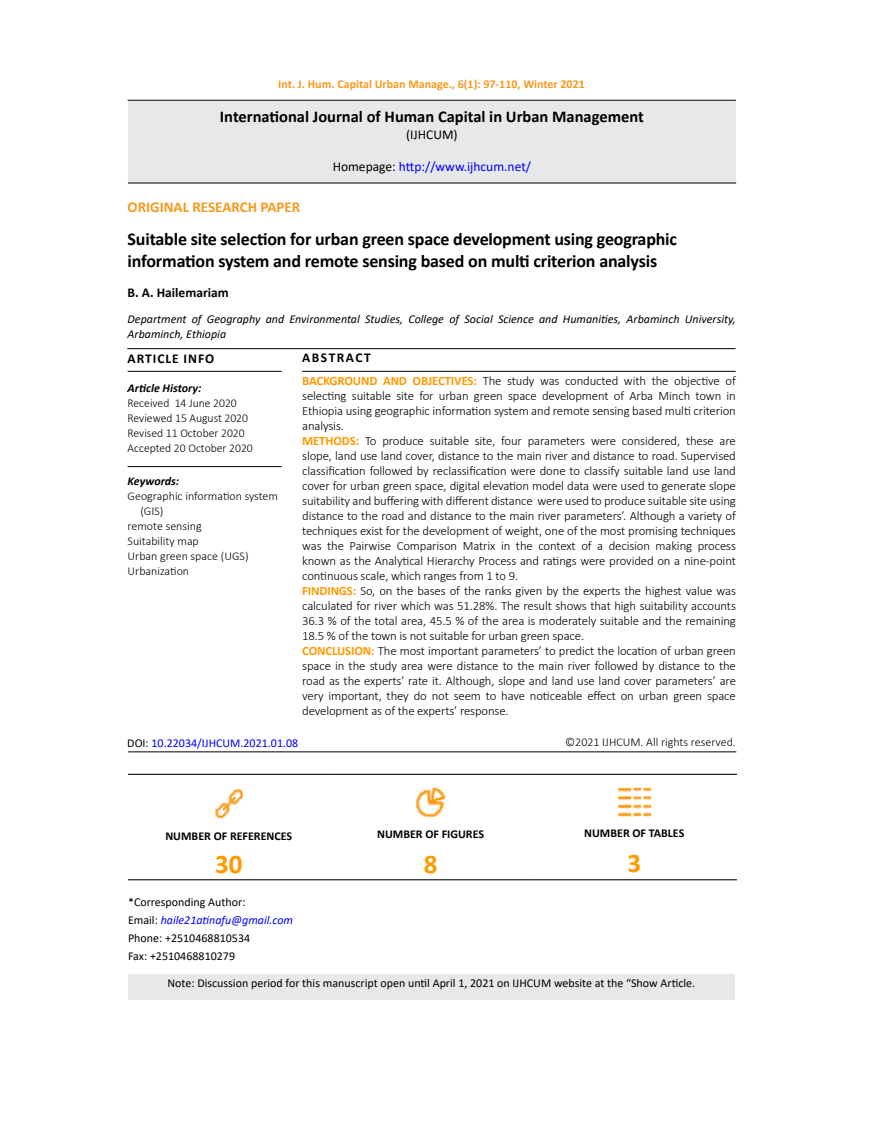
<style>
.page{position:relative;width:872px;height:1127px;background:#fff}
.page>*{position:absolute;margin:0;border:0;box-sizing:border-box;transform-origin:0 0}
.t1{font:700 27px "Calibri";color:#f90}
.t2{font:700 18px/21.6px "Calibri";letter-spacing:-.01em;color:#000}
.t3{font:700 16.5px "Calibri";color:#000}
.t4{font:700 15px "Calibri";color:#f8991d}
.t5{font:13.5px "Calibri";color:#00f}
.t6{font:700 13.5px "Calibri";color:#000}
.t7{font:700 13.5px "Calibri";letter-spacing:.07em;color:#000}
.t8{font:13.5px "Calibri";color:#000}
.t9{font:700 13.5px "Calibri";letter-spacing:.11em;color:#000}
.t10{font:300 12.75px/15px "Calibri";letter-spacing:-.01em;color:#000}
.t11{font:300 12px/15px "Calibri";color:#000}
.t12{font:12px/18px "Calibri";color:#000}
.t13{font:italic 12px/14.4px "Calibri";color:#000}
.t14{font:700 12px "Calibri";color:#f8991d}
.t15{font:700 12px "Calibri";color:#000}
.t16{font:12px "Calibri";color:#00f}
.t17{font:italic 700 12px "Calibri";color:#000}
.s1{color:#000}
.s2{font-weight:700;color:#f90}
.s3{font-style:italic;color:#00f}
</style>
<div class="page">
<hr style="left:128px;top:100px;width:608px;height:1px;background:#000">
<div style="left:128px;top:101px;width:608px;height:82px;background:#e7e8ea"></div>
<hr style="left:128px;top:371px;width:153px;height:1px;background:#000">
<hr style="left:302px;top:371px;width:433px;height:1px;background:#000">
<hr style="left:128px;top:466px;width:153px;height:1px;background:#000">
<hr style="left:127px;top:348px;width:608px;height:1px;background:#000">
<hr style="left:128px;top:751px;width:608px;height:1px;background:#000">
<hr style="left:128px;top:183px;width:608px;height:1px;background:#000">
<hr style="left:128px;top:774px;width:201px;height:1px;background:#000">
<hr style="left:329px;top:774px;width:203px;height:1px;background:#000">
<hr style="left:532px;top:774px;width:205px;height:1px;background:#000">
<hr style="left:128px;top:879px;width:201px;height:1px;background:#000">
<hr style="left:329px;top:879px;width:203px;height:1px;background:#000">
<hr style="left:532px;top:879px;width:205px;height:1px;background:#000">
<img style="left:215px;top:789px;width:28px;height:30px">
<img style="left:416px;top:787px;width:30px;height:30px">
<img style="left:618px;top:787px;width:33px;height:30px">
<div style="left:128px;top:974px;width:607px;height:25px;background:#e7e8ea"></div>
<p class="t14" style="left:278px;top:75px;width:308px">Int. J. Hum. Capital Urban Manage., 6(1): 97-110, Winter 2021</p>
<p class="t3" style="left:220px;top:105px;width:425px">International Journal of Human Capital in Urban Management</p>
<p class="t8" style="left:406px;top:125px;width:53px">(IJHCUM)</p>
<p class="t5" style="left:333px;top:157px;width:200px"><span class="s1">Homepage:</span> http://www.ijhcum.net/</p>
<p class="t4" style="left:128px;top:196px;width:174px">ORIGINAL RESEARCH PAPER</p>
<h2 class="t2" style="left:128px;top:228px;width:551px">Suitable site selection for urban green space development using geographic information system and remote sensing based on multi criterion analysis</h2>
<p class="t6" style="left:128px;top:283px;width:103px">B. A. Hailemariam</p>
<p class="t13" style="left:128px;top:311px;width:610px">Department of Geography and Environmental Studies, College of Social Science and Humanities, Arbaminch University,<br>Arbaminch, Ethiopia</p>
<p class="t10" style="left:302px;top:373px;width:435px"><span class="s2">BACKGROUND AND OBJECTIVES:</span> The study was conducted with the objective of selecting suitable site for urban green space development of Arba Minch town in Ethiopia using geographic information system and remote sensing based multi criterion analysis.<br><span class="s2">METHODS:</span> To produce suitable site, four parameters were considered, these are slope, land use land cover, distance to the main river and distance to road. Supervised classification followed by reclassification were done to classify suitable land use land cover for urban green space, digital elevation model data were used to generate slope suitability and buffering with different distance were used to produce suitable site using distance to the road and distance to the main river parameters’. Although a variety of techniques exist for the development of weight, one of the most promising techniques was the Pairwise Comparison Matrix in the context of a decision making process known as the Analytical Hierarchy Process and ratings were provided on a nine-point continuous scale, which ranges from 1 to 9.<br><span class="s2">FINDINGS:</span> So, on the bases of the ranks given by the experts the highest value was calculated for river which was 51.28%. The result shows that high suitability accounts 36.3 % of the total area, 45.5 % of the area is moderately suitable and the remaining 18.5 % of the town is not suitable for urban green space.<br><span class="s2">CONCLUSION:</span> The most important parameters’ to predict the location of urban green space in the study area were distance to the main river followed by distance to the road as the experts’ rate it. Although, slope and land use land cover parameters’ are very important, they do not seem to have noticeable effect on urban green space development as of the experts’ response.</p>
<p class="t11" style="left:565px;top:734px;width:172px">©2021 IJHCUM. All rights reserved.</p>
<p class="t9" style="left:302px;top:348px;width:70px">ABSTRACT</p>
<p class="t7" style="left:128px;top:349px;width:88px">ARTICLE INFO</p>
<p class="t17" style="left:128px;top:380px;width:75px">Article History:</p>
<p class="t11" style="left:128px;top:396px;width:127px">Received 14 June 2020<br>Reviewed 15 August 2020<br>Revised 11 October 2020<br>Accepted 20 October 2020</p>
<p class="t17" style="left:128px;top:472px;width:53px">Keywords:</p>
<p class="t11" style="left:128px;top:488px;width:152px">Geographic information system</p>
<p class="t11" style="left:140px;top:503px;width:25px">(GIS)</p>
<p class="t11" style="left:128px;top:518px;width:76px">remote sensing</p>
<p class="t11" style="left:128px;top:533px;width:73px">Suitability map</p>
<p class="t11" style="left:128px;top:548px;width:123px">Urban green space (UGS)</p>
<p class="t11" style="left:128px;top:563px;width:63px">Urbanization</p>
<p class="t16" style="left:127px;top:734px;width:172px"><span class="s1">DOI:</span> 10.22034/IJHCUM.2021.01.08</p>
<p class="t15" style="left:165px;top:827px;width:128px">NUMBER OF REFERENCES</p>
<h1 class="t1" style="left:215px;top:845px;width:29px">30</h1>
<p class="t12" style="left:128px;top:892px;width:167px">*Corresponding Author:<br>Email: <span class="s3">haile21atinafu@gmail.com<br></span>Phone: +2510468810534<br>Fax: +2510468810279</p>
<p class="t15" style="left:377px;top:825px;width:108px">NUMBER OF FIGURES</p>
<h1 class="t1" style="left:424px;top:845px;width:15px">8</h1>
<p class="t15" style="left:584px;top:824px;width:102px">NUMBER OF TABLES</p>
<h1 class="t1" style="left:627px;top:844px;width:15px">3</h1>
<p class="t12" style="left:167px;top:974px;width:529px">Note: Discussion period for this manuscript open until April 1, 2021 on IJHCUM website at the “Show Article.</p>
</div>
